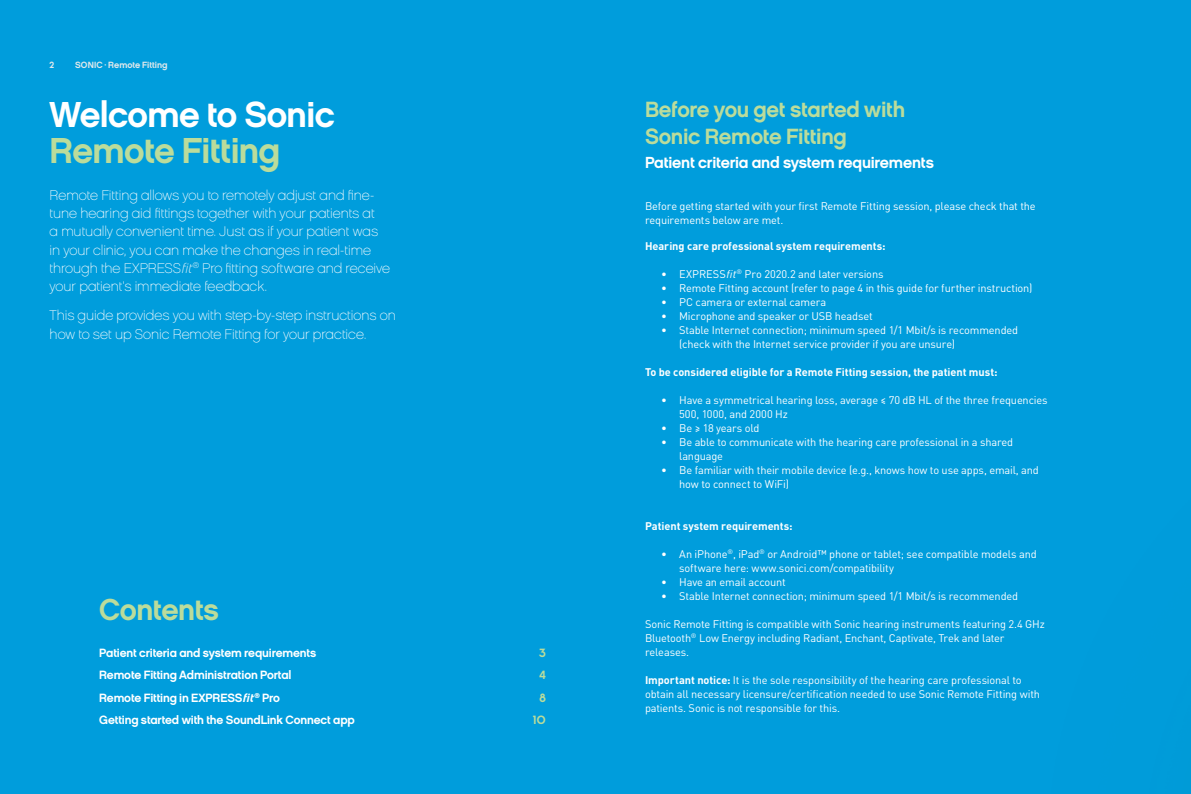
<style>
.page{position:relative;width:1191px;height:794px;background:#009ddc}
.page>*{position:absolute;margin:0;border:0;box-sizing:border-box;transform-origin:0 0}
.t1{font:700 36px "Sonic Chalet";letter-spacing:-.02em;color:#fff}
.t2{font:700 36px "Sonic Chalet";letter-spacing:-.02em;color:#bbdc9b}
.t3{font:700 30px "Sonic Chalet";letter-spacing:-.02em;color:#bbdc9b}
.t4{font:700 22px/26.4px "Sonic Chalet";letter-spacing:-.015em;color:#bbdc9b}
.t5{font:700 16px "Sonic Chalet";letter-spacing:-.015em;color:#fff}
.t6{font:300 14px/18.2px "Sonic Chalet";letter-spacing:-.005em;color:#fff}
.t7{font:700 12px "Sonic Chalet";letter-spacing:-.01em;color:#fff}
.t8{font:700 12px "Sonic Chalet";color:#bbdc9b}
.t9{font:11px/14px "DIN Pro";letter-spacing:-.015em;color:#fff}
.t10{font:700 11px "DIN Pro";letter-spacing:-.005em;color:#fff}
.t11{font:700 9px "Sonic Chalet";color:#e0e8eb}
.s1{font-style:italic}
.s2{font-weight:700}
</style>
<div class="page">
<p class="t11" style="left:50px;top:60px;width:6px">2</p>
<p class="t11" style="left:75px;top:60px;width:94px">SONIC · Remote Fitting</p>
<h1 class="t1" style="left:50px;top:93px;width:287px">Welcome to Sonic</h1>
<h1 class="t2" style="left:50px;top:129px;width:232px">Remote Fitting</h1>
<p class="t6" style="left:50px;top:186px;width:342px">Remote Fitting allows you to remotely adjust and fine&shy;tune hearing aid fittings together with your patients at<br>a mutually convenient time. Just as if your patient was in your clinic, you can make the changes in real-time through the EXPRESS<span class="s1">fit</span><sup>®</sup> Pro fitting software and receive your patient's immediate feedback.</p>
<p class="t6" style="left:50px;top:307px;width:348px">This guide provides you with step-by-step instructions on how to set up Sonic Remote Fitting for your practice.</p>
<h2 class="t3" style="left:99px;top:591px;width:121px">Contents</h2>
<p class="t7" style="left:99px;top:645px;width:219px">Patient criteria and system requirements</p>
<p class="t8" style="left:539px;top:645px;width:8px">3</p>
<p class="t7" style="left:99px;top:667px;width:194px">Remote Fitting Administration Portal</p>
<p class="t8" style="left:539px;top:667px;width:8px">4</p>
<p class="t7" style="left:99px;top:690px;width:182px">Remote Fitting in EXPRESS<span class="s1">fit</span><sup>®</sup> Pro</p>
<p class="t8" style="left:539px;top:690px;width:8px">8</p>
<p class="t7" style="left:99px;top:712px;width:257px">Getting started with the SoundLink Connect app</p>
<p class="t8" style="left:533px;top:712px;width:14px">10</p>
<h3 class="t4" style="left:645px;top:97px;width:262px">Before you get started with<br>Sonic Remote Fitting</h3>
<h3 class="t5" style="left:645px;top:152px;width:290px">Patient criteria and system requirements</h3>
<p class="t9" style="left:645px;top:197px;width:392px">Before getting started with your first Remote Fitting session, please check that the requirements below are met.</p>
<p class="t10" style="left:645px;top:236px;width:242px">Hearing care professional system requirements:</p>
<p class="t9" style="left:661px;top:265px;width:224px">• EXPRESS<span class="s1">fit</span><sup>®</sup> Pro 2020.2 and later versions</p>
<p class="t9" style="left:661px;top:279px;width:373px">• Remote Fitting account (refer to page 4 in this guide for further instruction)</p>
<p class="t9" style="left:661px;top:293px;width:167px">• PC camera or external camera</p>
<p class="t9" style="left:661px;top:307px;width:213px">• Microphone and speaker or USB headset</p>
<p class="t9" style="left:679px;top:321px;width:340px;text-indent:-18px">• Stable Internet connection; minimum speed 1/1 Mbit/s is recommended (check with the Internet service provider if you are unsure)</p>
<p class="t10" style="left:645px;top:362px;width:354px">To be considered eligible for a Remote Fitting session, the patient must:</p>
<p class="t9" style="left:679px;top:391px;width:370px;text-indent:-18px">• Have a symmetrical hearing loss, average ≤ 70 dB HL of the three frequencies<br>500, 1000, and 2000 Hz</p>
<p class="t9" style="left:661px;top:419px;width:100px">• Be ≥ 18 years old</p>
<p class="t9" style="left:679px;top:433px;width:336px;text-indent:-18px">• Be able to communicate with the hearing care professional in a shared language</p>
<p class="t9" style="left:679px;top:461px;width:361px;text-indent:-18px">• Be familiar with their mobile device (e.g., knows how to use apps, email, and how to connect to WiFi)</p>
<p class="t10" style="left:645px;top:516px;width:149px">Patient system requirements:</p>
<p class="t9" style="left:679px;top:545px;width:359px;text-indent:-18px">• An iPhone<sup>®</sup>, iPad<sup>®</sup> or Android™ phone or tablet; see compatible models and software here: www.sonici.com/compatibility</p>
<p class="t9" style="left:661px;top:573px;width:126px">• Have an email account</p>
<p class="t9" style="left:661px;top:587px;width:359px">• Stable Internet connection; minimum speed 1/1 Mbit/s is recommended</p>
<p class="t9" style="left:645px;top:615px;width:401px">Sonic Remote Fitting is compatible with Sonic hearing instruments featuring 2.4 GHz<br>Bluetooth<sup>®</sup> Low Energy including Radiant, Enchant, Captivate, Trek and later releases.</p>
<p class="t9" style="left:645px;top:671px;width:396px"><span class="s2">Important notice:</span> It is the sole responsibility of the hearing care professional to obtain all necessary licensure/certification needed to use Sonic Remote Fitting with patients. Sonic is not responsible for this.</p>
</div>
